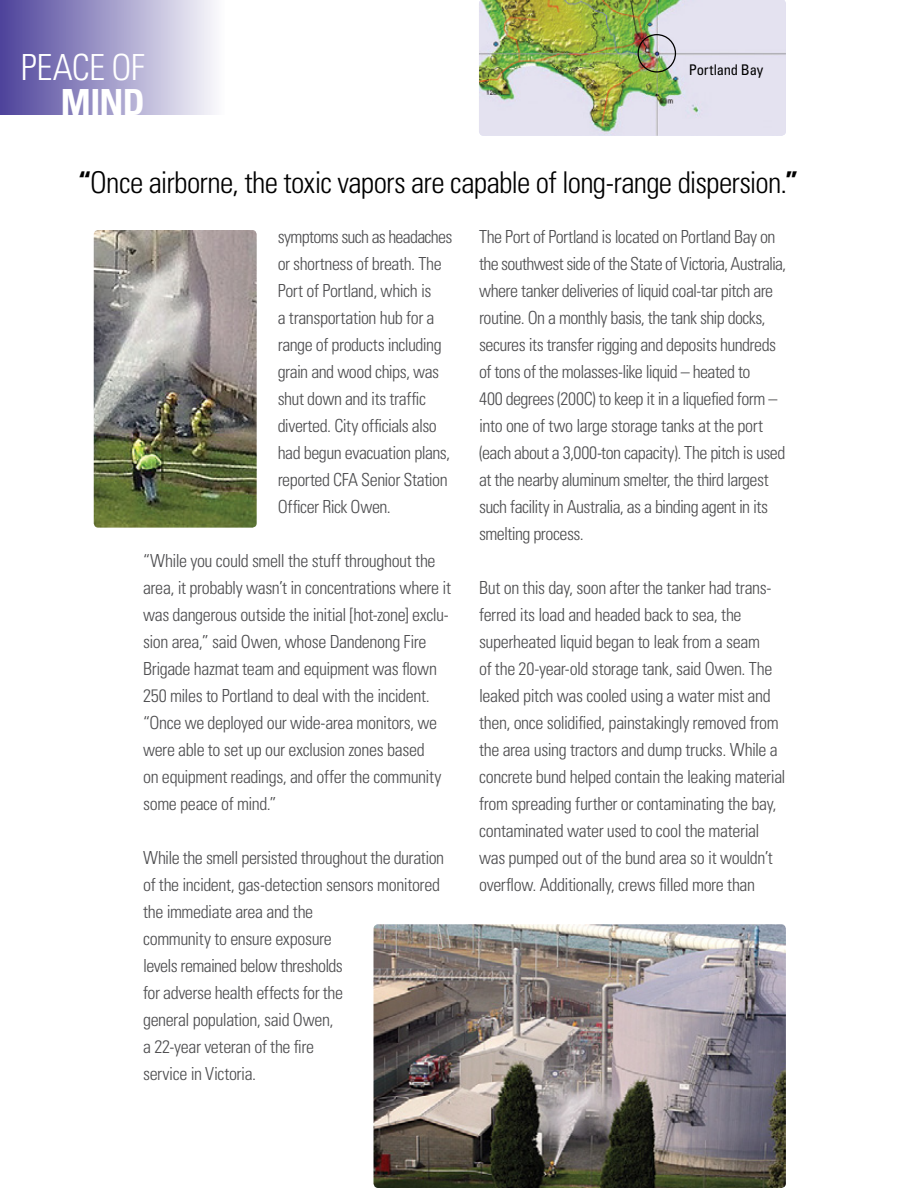
<style>
.page{position:relative;width:918px;height:1188px;background:#fff}
.page>*{position:absolute;margin:0;border:0;box-sizing:border-box;transform-origin:0 0}
.t1{font:300 condensed 36px "Univers LT Std";color:#fff}
.t2{font:700 condensed 36px "Univers LT Std";color:#fff}
.t3{font:300 condensed 30px "Univers LT Std";letter-spacing:-.025em;color:#000}
.t4{font:300 condensed 18px/27px "Univers LT Std";letter-spacing:-.025em;color:#4d4d4f}
.t5{font:condensed 14.7px "Univers LT Std";letter-spacing:-.01em;color:#000}
.s1{font-weight:700}
</style>
<div class="page">
<div style="left:0;top:0;width:224px;height:115px;background:linear-gradient(to right,#4d429a,#fcfbfd)"></div>
<img style="left:94px;top:230px;width:163px;height:298px">
<img style="left:374px;top:924px;width:412px;height:264px">
<img style="left:479px;top:0;width:307px;height:136px">
<div style="left:638px;top:34px;width:38px;height:39px;border:1px solid #000;border-radius:50%"></div>
<h1 class="t1" style="left:21px;top:46px;width:107px">peace of</h1>
<h1 class="t2" style="left:61px;top:80px;width:85px">mind</h1>
<p class="t5" style="left:689px;top:60px;width:76px">Portland Bay</p>
<h2 class="t3" style="left:78px;top:164px;width:722px"><span class="s1">“</span>Once airborne, the toxic vapors are capable of long-range dispersion.<span class="s1">”</span></h2>
<p class="t4" style="left:278px;top:223px;width:176px">symptoms such as headaches or shortness of breath. The<br>Port of Portland, which is<br>a transportation hub for a range of products including grain and wood chips, was shut down and its traffic diverted. City officials also had begun evacuation plans, reported CFA Senior Station<br>Officer Rick Owen.</p>
<p class="t4" style="left:143px;top:547px;width:310px">“While you could smell the stuff throughout the area, it probably wasn’t in concentrations where it was dangerous outside the initial [hot-zone] exclu&shy;sion area,” said Owen, whose Dandenong Fire Brigade hazmat team and equipment was flown 250 miles to Portland to deal with the incident. “Once we deployed our wide-area monitors, we were able to set up our exclusion zones based<br>on equipment readings, and offer the community some peace of mind.”</p>
<p class="t4" style="left:143px;top:844px;width:303px">While the smell persisted throughout the duration of the incident, gas-detection sensors monitored the immediate area and the<br>community to ensure exposure<br>levels remained below thresholds<br>for adverse health effects for the<br>general population, said Owen,<br>a 22-year veteran of the fire<br>service in Victoria.</p>
<p class="t4" style="left:479px;top:223px;width:308px">The Port of Portland is located on Portland Bay on the southwest side of the State of Victoria, Australia, where tanker deliveries of liquid coal-tar pitch are routine. On a monthly basis, the tank ship docks, secures its transfer rigging and deposits hundreds of tons of the molasses-like liquid – heated to<br>400 degrees (200C) to keep it in a liquefied form – into one of two large storage tanks at the port (each about a 3,000-ton capacity). The pitch is used at the nearby aluminum smelter, the third largest such facility in Australia, as a binding agent in its smelting process.</p>
<p class="t4" style="left:479px;top:574px;width:308px">But on this day, soon after the tanker had trans&shy;ferred its load and headed back to sea, the superheated liquid began to leak from a seam<br>of the 20-year-old storage tank, said Owen. The leaked pitch was cooled using a water mist and then, once solidified, painstakingly removed from the area using tractors and dump trucks. While a concrete bund helped contain the leaking material from spreading further or contaminating the bay, contaminated water used to cool the material was pumped out of the bund area so it wouldn’t overflow. Additionally, crews filled more than</p>
</div>
